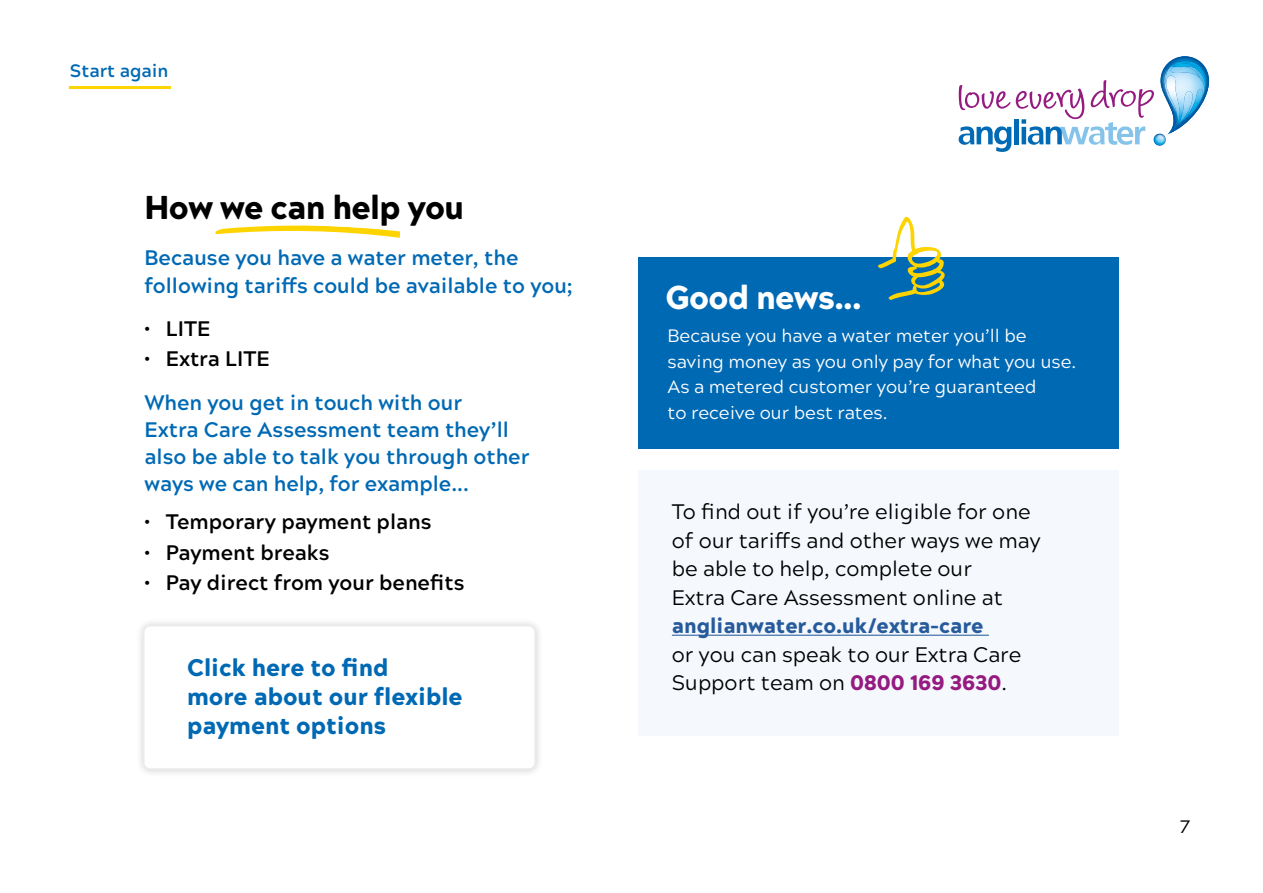
<style>
.page{position:relative;width:1263px;height:893px;background:#fff}
.page>*{position:absolute;margin:0;border:0;box-sizing:border-box;transform-origin:0 0}
.t1{font:900 33px "Acherus Grotesque";letter-spacing:-.02em;color:#000}
.t2{font:900 33px "Acherus Grotesque";letter-spacing:-.02em;color:#fff}
.t3{font:900 24px/28.8px "Acherus Grotesque";color:#0069b4}
.t4{font:700 21px/27px "Acherus Grotesque";color:#0069b4}
.t5{font:21px/28.5px "Acherus Grotesque";color:#000}
.t6{font:700 21px "Acherus Grotesque";color:#000}
.t7{font:900 21px "Acherus Grotesque";color:#275b9b}
.t8{font:18px/25.5px "Acherus Grotesque";color:#fff}
.t9{font:700 18px "Acherus Grotesque";color:#0069b4}
.t10{font:18px "Acherus Grotesque";color:#000}
.s1{font-weight:900;color:#951b81}
</style>
<div class="page">
<div style="left:638px;top:257px;width:480px;height:192px;background:#0069b4"></div>
<div style="left:638px;top:470px;width:480px;height:266px;background:#f5f9fe"></div>
<svg style="left:958px;top:56px;width:251px;height:96px"></svg>
<svg style="left:215px;top:225px;width:185px;height:13px"></svg>
<svg style="left:878px;top:217px;width:67px;height:83px"></svg>
<hr style="left:672px;top:635px;width:317px;height:1px;background:#275b9b">
<div style="left:135px;top:617px;width:409px;height:161px;background:#000;opacity:.2"></div>
<div style="left:144px;top:626px;width:391px;height:143px;background:#fff;border-radius:6px"></div>
<div style="left:143px;top:625px;width:393px;height:145px;border:2px solid #ededed;border-radius:6px"></div>
<hr style="left:69px;top:86px;width:102px;height:3px;background:#fed400">
<p class="t9" style="left:70px;top:55px;width:100px">Start again</p>
<h1 class="t1" style="left:145px;top:179px;width:321px">How we can help you</h1>
<p class="t4" style="left:145px;top:242px;width:430px;line-height:28.5px">Because you have a water meter, the following tariffs could be available to you;</p>
<p class="t6" style="left:145px;top:311px;width:67px">• LITE</p>
<p class="t6" style="left:145px;top:341px;width:127px">• Extra LITE</p>
<p class="t4" style="left:145px;top:388px;width:386px">When you get in touch with our<br>Extra Care Assessment team they’ll also be able to talk you through other ways we can help, for example...</p>
<p class="t6" style="left:145px;top:504px;width:288px">• Temporary payment plans</p>
<p class="t6" style="left:145px;top:534px;width:186px">• Payment breaks</p>
<p class="t6" style="left:145px;top:564px;width:321px">• Pay direct from your benefits</p>
<p class="t3" style="left:187px;top:652px;width:277px">Click here to find<br>more about our flexible payment options</p>
<h1 class="t2" style="left:665px;top:269px;width:198px">Good news...</h1>
<p class="t8" style="left:667px;top:322px;width:410px">Because you have a water meter you’ll be saving money as you only pay for what you use.<br>As a metered customer you’re guaranteed<br>to receive our best rates.</p>
<p class="t5" style="left:672px;top:496px;width:370px">To find out if you’re eligible for one of our tariffs and other ways we may be able to help, complete our<br>Extra Care Assessment online at</p>
<p class="t7" style="left:672px;top:607px;width:313px">anglianwater.co.uk/extra-care</p>
<p class="t5" style="left:672px;top:639px;width:351px">or you can speak to our Extra Care<br>Support team on <span class="s1">0800 169 3630</span>.</p>
<p class="t10" style="left:1180px;top:811px;width:12px">7</p>
</div>
